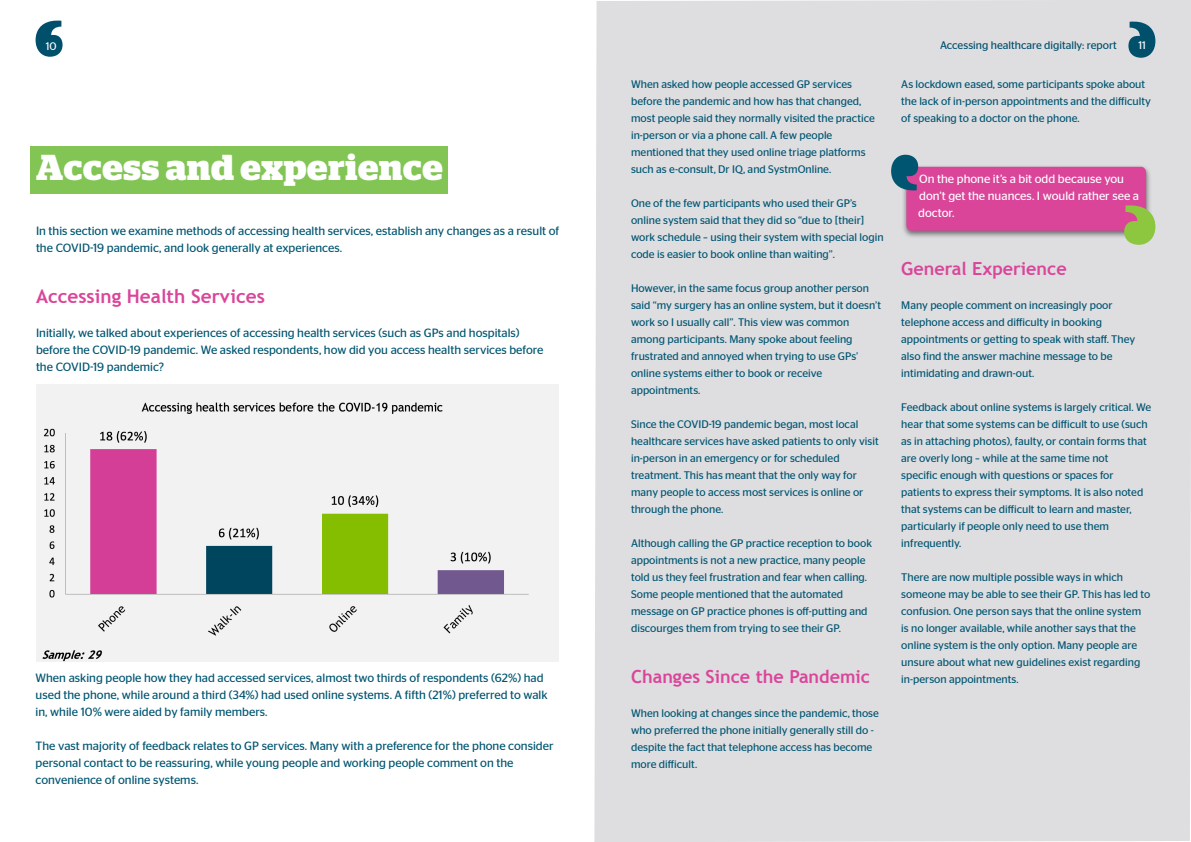
<style>
.page{position:relative;width:1191px;height:842px;background:#fff}
.page>*{position:absolute;margin:0;border:0;box-sizing:border-box;transform-origin:0 0}
.Heading_1_-_Main_tit{font:700 36px "Stag";letter-spacing:.02em;color:#fff}
.t1{font:700 19px "Trebuchet MS";color:#da4599}
.t2{font:700 18px "Trebuchet MS";color:#da4599}
.t3{font:12px/17px "Stag Sans";color:#005571}
.t4{font:12px/17px "Stag Sans";color:#fff}
.t5{font:11px/17px "Stag Sans";color:#005571}
.t6{font:11px "Stag Sans";color:#004f6b}
.t7{font:11px "Stag Sans";color:#fbfdfe}
</style>
<div class="page">
<div style="left:594px;top:0;width:597px;height:842px;background:#dedee1"></div>
<svg style="left:35px;top:20px;width:28px;height:37px"></svg>
<svg style="left:1128px;top:21px;width:27px;height:37px"></svg>
<div style="left:30px;top:146px;width:418px;height:47px;background:#83c555"></div>
<img style="left:36px;top:384px;width:522px;height:278px">
<div style="left:900px;top:164px;width:251px;height:75px;background:#231f20;opacity:.61"></div>
<div style="left:906px;top:167px;width:240px;height:64px;background:#da4599;border-radius:5px"></div>
<svg style="left:1124px;top:205px;width:31px;height:40px"></svg>
<svg style="left:891px;top:155px;width:27px;height:36px"></svg>
<p class="t7" style="left:46px;top:40px;width:12px">10</p>
<p class="t6" style="left:940px;top:39px;width:178px">Accessing healthcare digitally: report</p>
<p class="t7" style="left:1138px;top:39px;width:9px">11</p>
<p class="Heading_1_-_Main_tit" style="left:36px;top:147px;width:408px">Access and experience</p>
<p class="t3" style="left:36px;top:222px;width:525px">In this section we examine methods of accessing health services, establish any changes as a result of the COVID-19 pandemic, and look generally at experiences.</p>
<p class="t1" style="left:36px;top:284px;width:230px">Accessing Health Services</p>
<p class="t3" style="left:36px;top:324px;width:485px">Initially, we talked about experiences of accessing health services (such as GPs and hospitals)</p>
<p class="t3" style="left:36px;top:341px;width:509px">before the COVID-19 pandemic. We asked respondents, how did you access health services before the COVID-19 pandemic?</p>
<p class="t3" style="left:36px;top:669px;width:513px">When asking people how they had accessed services, almost two thirds of respondents (62%) had used the phone, while around a third (34%) had used online systems. A fifth (21%) preferred to walk in, while 10% were aided by family members.</p>
<p class="t3" style="left:36px;top:737px;width:519px">The vast majority of feedback relates to GP services. Many with a preference for the phone consider personal contact to be reassuring, while young people and working people comment on the</p>
<p class="t3" style="left:36px;top:771px;width:164px">convenience of online systems.</p>
<p class="t5" style="left:631px;top:76px;width:222px">When asked how people accessed GP services</p>
<p class="t5" style="left:631px;top:93px;width:245px">before the pandemic and how has that changed, most people said they normally visited the practice in-person or via a phone call. A few people</p>
<p class="t5" style="left:631px;top:144px;width:236px">mentioned that they used online triage platforms such as e-consult, Dr IQ, and SystmOnline.</p>
<p class="t5" style="left:631px;top:195px;width:227px">One of the few participants who used their GP’s</p>
<p class="t5" style="left:631px;top:212px;width:254px">online system said that they did so “due to [their] work schedule – using their system with special login code is easier to book online than waiting”.</p>
<p class="t5" style="left:631px;top:280px;width:251px">However, in the same focus group another person said “my surgery has an online system, but it doesn’t work so I usually call”. This view was common among participants. Many spoke about feeling</p>
<p class="t5" style="left:631px;top:348px;width:229px">frustrated and annoyed when trying to use GPs’</p>
<p class="t5" style="left:631px;top:365px;width:193px">online systems either to book or receive</p>
<p class="t5" style="left:631px;top:382px;width:71px">appointments.</p>
<p class="t5" style="left:631px;top:416px;width:249px">Since the COVID-19 pandemic began, most local healthcare services have asked patients to only visit in-person in an emergency or for scheduled</p>
<p class="t5" style="left:631px;top:467px;width:234px">treatment. This has meant that the only way for many people to access most services is online or through the phone.</p>
<p class="t5" style="left:631px;top:535px;width:242px">Although calling the GP practice reception to book appointments is not a new practice, many people told us they feel frustration and fear when calling.<br>Some people mentioned that the automated</p>
<p class="t5" style="left:631px;top:603px;width:238px">message on GP practice phones is off-putting and discourges them from trying to see their GP.</p>
<p class="t2" style="left:631px;top:665px;width:240px">Changes Since the Pandemic</p>
<p class="t5" style="left:631px;top:705px;width:249px">When looking at changes since the pandemic, those who preferred the phone initially generally still do - despite the fact that telephone access has become more difficult.</p>
<p class="t5" style="left:901px;top:76px;width:251px">As lockdown eased, some participants spoke about the lack of in-person appointments and the difficulty of speaking to a doctor on the phone.</p>
<p class="t4" style="left:918px;top:170px;width:222px">On the phone it’s a bit odd because you don’t get the nuances. I would rather see a doctor.</p>
<p class="t2" style="left:901px;top:257px;width:167px">General Experience</p>
<p class="t5" style="left:901px;top:297px;width:213px">Many people comment on increasingly poor</p>
<p class="t5" style="left:901px;top:314px;width:202px">telephone access and difficulty in booking</p>
<p class="t5" style="left:901px;top:331px;width:235px">appointments or getting to speak with staff. They also find the answer machine message to be</p>
<p class="t5" style="left:901px;top:365px;width:135px">intimidating and drawn-out.</p>
<p class="t5" style="left:901px;top:399px;width:251px">Feedback about online systems is largely critical. We hear that some systems can be difficult to use (such as in attaching photos), faulty, or contain forms that are overly long – while at the same time not</p>
<p class="t5" style="left:901px;top:467px;width:214px">specific enough with questions or spaces for</p>
<p class="t5" style="left:901px;top:484px;width:243px">patients to express their symptoms. It is also noted that systems can be difficult to learn and master, particularly if people only need to use them</p>
<p class="t5" style="left:901px;top:535px;width:62px">infrequently.</p>
<p class="t5" style="left:901px;top:569px;width:250px">There are now multiple possible ways in which someone may be able to see their GP. This has led to confusion. One person says that the online system is no longer available, while another says that the online system is the only option. Many people are unsure about what new guidelines exist regarding in-person appointments.</p>
</div>
